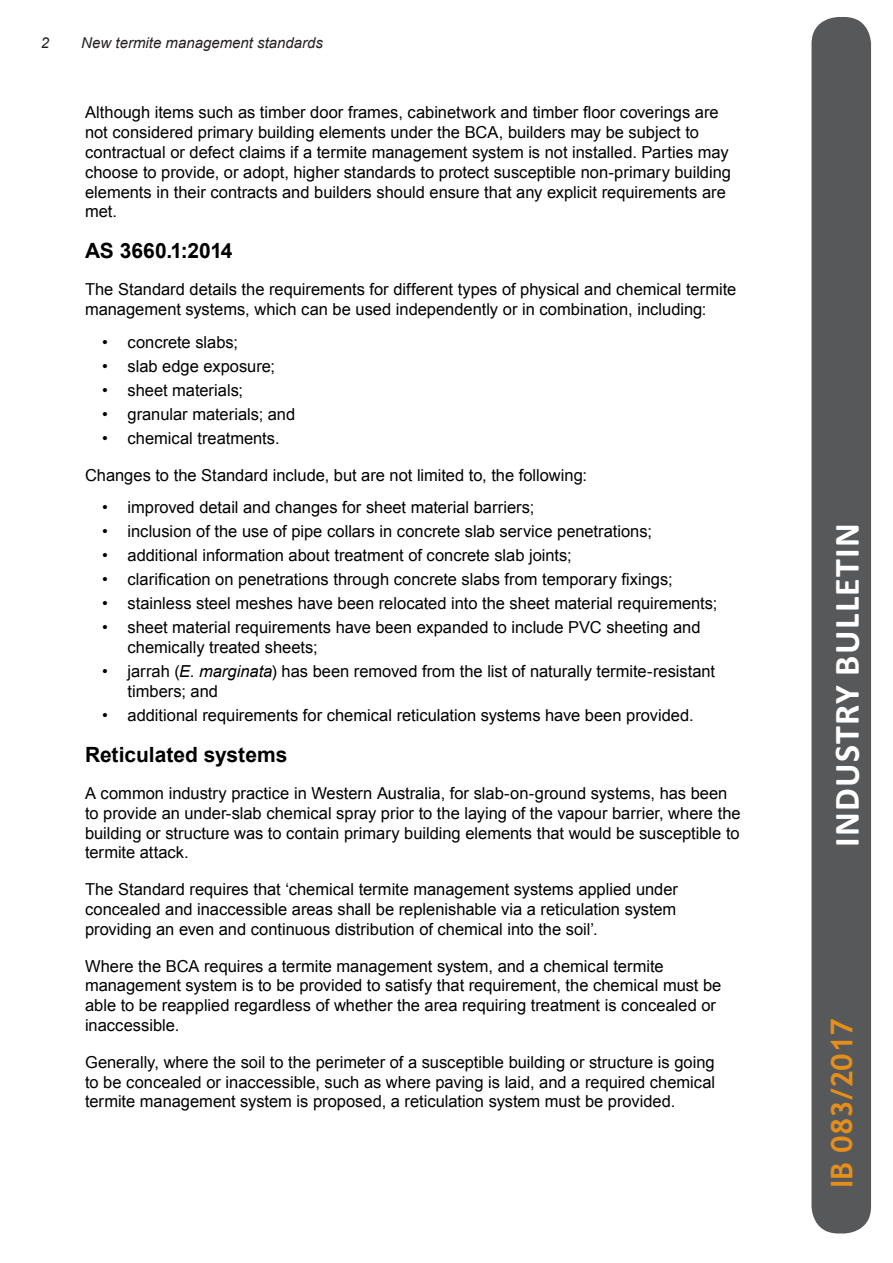
<style>
.page{position:relative;width:893px;height:1263px;background:#fff}
.page>*{position:absolute;margin:0;border:0;box-sizing:border-box;transform-origin:0 0}
.t1{font:700 36px "Calibri";letter-spacing:.04em;color:#fff}
.t2{font:700 30px "Trebuchet MS";color:#e58e19}
.heading_1_-_Arial_14{font:700 21px "Arial";color:#000}
.BC_text{font:16.5px/19.8px "Arial";color:#000}
.t3{font:italic 15px "Arial";color:#231f20}
.s1{font-style:italic}
</style>
<div class="page">
<div style="left:811px;top:17px;width:60px;height:1216px;background:#57585a;border-radius:27px"></div>
<p class="t3" style="left:41px;top:33px;width:10px">2</p>
<p class="t3" style="left:81px;top:33px;width:243px">New termite management standards</p>
<p class="BC_text" style="left:85px;top:103px;width:647px">Although items such as timber door frames, cabinetwork and timber floor coverings are not considered primary building elements under the BCA, builders may be subject to contractual or defect claims if a termite management system is not installed. Parties may choose to provide, or adopt, higher standards to protect susceptible non-primary building elements in their contracts and builders should ensure that any explicit requirements are met.</p>
<p class="heading_1_-_Arial_14" style="left:85px;top:237px;width:149px">AS 3660.1:2014</p>
<p class="BC_text" style="left:85px;top:280px;width:653px">The Standard details the requirements for different types of physical and chemical termite management systems, which can be used independently or in combination, including:</p>
<p class="BC_text" style="left:102px;top:332px;width:137px">• concrete slabs;</p>
<p class="BC_text" style="left:102px;top:356px;width:175px">• slab edge exposure;</p>
<p class="BC_text" style="left:102px;top:380px;width:143px">• sheet materials;</p>
<p class="BC_text" style="left:102px;top:404px;width:195px">• granular materials; and</p>
<p class="BC_text" style="left:102px;top:428px;width:179px">• chemical treatments.</p>
<p class="BC_text" style="left:85px;top:465px;width:503px">Changes to the Standard include, but are not limited to, the following:</p>
<p class="BC_text" style="left:102px;top:498px;width:434px">• improved detail and changes for sheet material barriers;</p>
<p class="BC_text" style="left:102px;top:522px;width:551px">• inclusion of the use of pipe collars in concrete slab service penetrations;</p>
<p class="BC_text" style="left:102px;top:546px;width:471px">• additional information about treatment of concrete slab joints;</p>
<p class="BC_text" style="left:102px;top:570px;width:572px">• clarification on penetrations through concrete slabs from temporary fixings;</p>
<p class="BC_text" style="left:102px;top:594px;width:617px">• stainless steel meshes have been relocated into the sheet material requirements;</p>
<p class="BC_text" style="left:128px;top:618px;width:574px;text-indent:-26px">• sheet material requirements have been expanded to include PVC sheeting and chemically treated sheets;</p>
<p class="BC_text" style="left:128px;top:662px;width:589px;text-indent:-26px">• jarrah (<span class="s1">E</span>. <span class="s1">marginata</span>) has been removed from the list of naturally termite-resistant timbers; and</p>
<p class="BC_text" style="left:102px;top:706px;width:593px">• additional requirements for chemical reticulation systems have been provided.</p>
<p class="heading_1_-_Arial_14" style="left:85px;top:741px;width:204px">Reticulated systems</p>
<p class="BC_text" style="left:85px;top:783px;width:657px">A common industry practice in Western Australia, for slab-on-ground systems, has been to provide an under-slab chemical spray prior to the laying of the vapour barrier, where the building or structure was to contain primary building elements that would be susceptible to termite attack.</p>
<p class="BC_text" style="left:85px;top:880px;width:594px;text-align:justify">The Standard requires that ‘chemical termite management systems applied under concealed and inaccessible areas shall be replenishable via a reticulation system providing an even and continuous distribution of chemical into the soil’.</p>
<p class="BC_text" style="left:85px;top:956px;width:638px">Where the BCA requires a termite management system, and a chemical termite management system is to be provided to satisfy that requirement, the chemical must be able to be reapplied regardless of whether the area requiring treatment is concealed or inaccessible.</p>
<p class="BC_text" style="left:85px;top:1052px;width:632px;text-align:justify">Generally, where the soil to the perimeter of a susceptible building or structure is going to be concealed or inaccessible, such as where paving is laid, and a required chemical termite management system is proposed, a reticulation system must be provided.</p>
<h1 class="t1" style="left:824px;top:847px;width:326px;rotate:-90deg">INDUSTRY BULLETIN</h1>
<p class="t2" style="left:823px;top:1188px;width:171px;rotate:-90deg">IB 083/2017</p>
</div>
